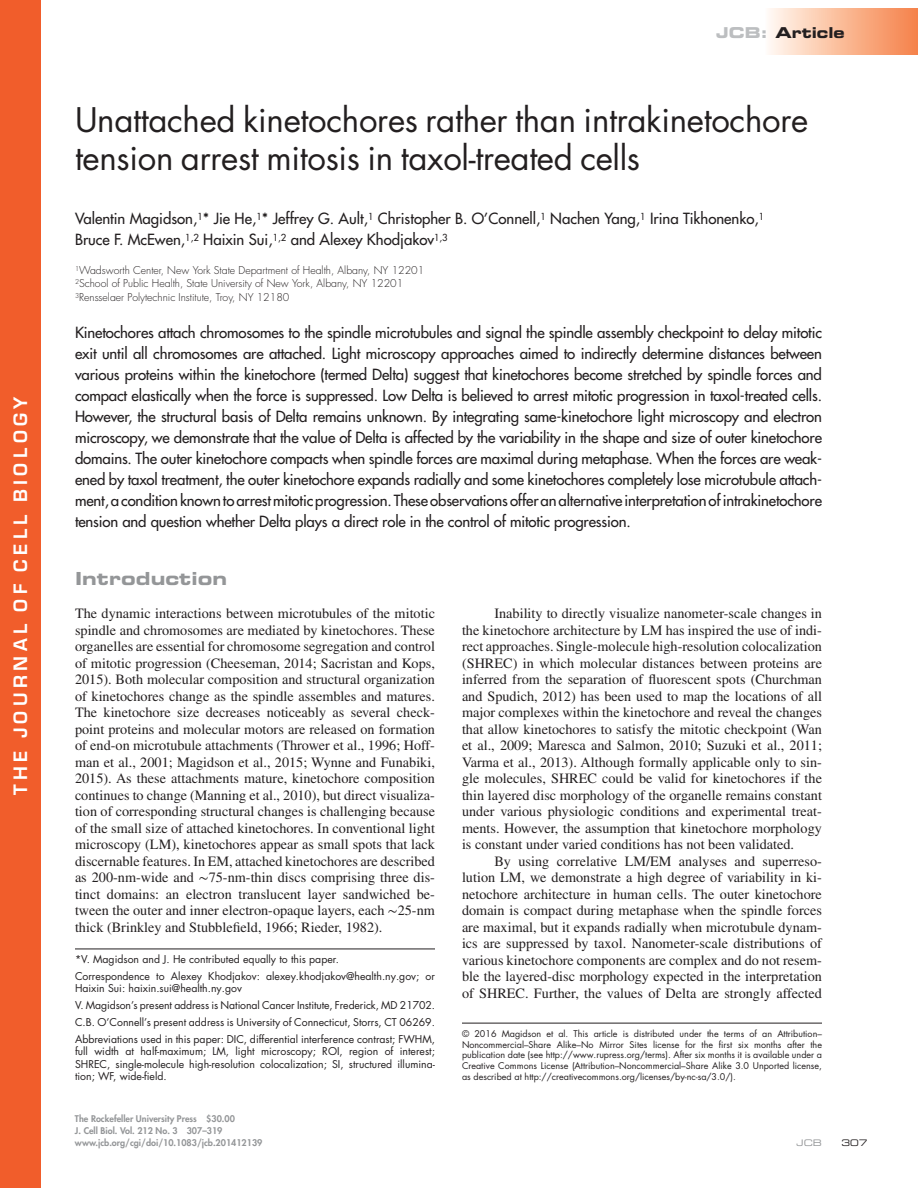
<style>
.page{position:relative;width:918px;height:1188px;background:#fff}
.page>*{position:absolute;margin:0;border:0;box-sizing:border-box;transform-origin:0 0}
.t1{font:33px/38.2px "Futura Std";letter-spacing:-.01em;color:#231f20}
.t2{font:600 18px "Eurostile";letter-spacing:.25em;color:#fff}
.t3{font:18px "Eurostile LT Std Bold Ex 2";letter-spacing:.005em;color:#949698}
.t4{font:500 15px/21px "Futura Std";color:#231f20;text-align:justify}
.t5{font:15px "Eurostile LT Std Bold Ex 2";color:#231f20}
.t6{font:14.25px/16.5px "Times LT Std";color:#231f20;text-align:justify}
.t7{font:10.5px/16.8px "Futura Std";color:#231f20}
.t8{font:300 10.5px/13.5px "Futura Std";color:#231f20}
.t9{font:9px/10.8px "Futura Std";color:#231f20;text-align:justify}
.t10{font:800 9px/12px "Futura Std";color:#949698}
.t11{font:9px "Eurostile LT Std Ex 2";color:#949698}
.t12{font:9px "Eurostile LT Std Ex 2";color:#231f20}
.s1{color:#bcbec0}
.s2{font-family:"STIX General"}
</style>
<div class="page">
<div style="left:763px;top:8px;width:155px;height:47px;background:linear-gradient(to right,#fffcf5,#f58045)"></div>
<hr style="left:462px;top:1023px;width:360px;height:1px;background:#231f20">
<hr style="left:75px;top:949px;width:360px;height:1px;background:#231f20">
<div style="left:0;top:0;width:40px;height:1188px;background:#f15d2b"></div>
<p class="t2" style="left:13px;top:795px;width:400px;rotate:-90deg">THE JOURNAL OF CELL BIOLOGY</p>
<p class="t5" style="left:716px;top:22px;width:130px"><span class="s1">JCB:</span> Article</p>
<h1 class="t1" style="left:75px;top:101px;width:735px">Unattached kinetochores rather than intrakinetochore tension arrest mitosis in taxol-treated cells</h1>
<p class="t4" style="left:75px;top:209px;width:691px">Valentin Magidson,<sup>1</sup>* Jie He,<sup>1</sup>* Jeffrey G. Ault,<sup>1</sup> Christopher B. O’Connell,<sup>1</sup> Nachen Yang,<sup>1</sup> Irina Tikhonenko,<sup>1<br></sup>Bruce F. McEwen,<sup>1,2</sup> Haixin Sui,<sup>1,2</sup> and Alexey Khodjakov<sup>1,3</sup></p>
<p class="t8" style="left:75px;top:264px;width:351px"><sup>1</sup>Wadsworth Center, New York State Department of Health, Albany, NY 12201<br><sup>2</sup>School of Public Health, State University of New York, Albany, NY 12201<br><sup>3</sup>Rensselaer Polytechnic Institute, Troy, NY 12180</p>
<p class="t4" style="left:75px;top:322px;width:749px">Kinetochores attach chromosomes to the spindle microtubules and signal the spindle assembly checkpoint to delay mitotic exit until all chromosomes are attached. Light microscopy approaches aimed to indirectly determine distances between various proteins within the kinetochore (termed Delta) suggest that kinetochores become stretched by spindle forces and compact elastically when the force is suppressed. Low Delta is believed to arrest mitotic progression in taxol-treated cells.<br>However, the structural basis of Delta remains unknown. By integrating same-kinetochore light microscopy and electron microscopy, we demonstrate that the value of Delta is affected by the variability in the shape and size of outer kinetochore domains. The outer kinetochore compacts when spindle forces are maximal during metaphase. When the forces are weak&shy;ened by taxol treatment, the outer kinetochore expands radially and some kinetochores completely lose microtubule attach&shy;ment, a condition known to arrest mitotic progression. These observations offer an alternative interpretation of intrakinetochore tension and question whether Delta plays a direct role in the control of mitotic progression.</p>
<p class="t3" style="left:75px;top:566px;width:154px">Introduction</p>
<p class="t6" style="left:75px;top:605px;width:362px">The dynamic interactions between microtubules of the mitotic spindle and chromosomes are mediated by kinetochores. These organelles are essential for chromosome segregation and control of mitotic progression (Cheeseman, 2014; Sacristan and Kops, 2015). Both molecular composition and structural organization of kinetochores change as the spindle assembles and matures.<br>The kinetochore size decreases noticeably as several check&shy;point proteins and molecular motors are released on formation of end-on microtubule attachments (Thrower et al., 1996; Hoff&shy;man et al., 2001; Magidson et al., 2015; Wynne and Funabiki, 2015). As these attachments mature, kinetochore composition continues to change (Manning et al., 2010), but direct visualiza&shy;tion of corresponding structural changes is challenging because of the small size of attached kinetochores. In conventional light microscopy (LM), kinetochores appear as small spots that lack discernable features. In EM, attached kinetochores are described as 200-nm-wide and <span class="s2">∼</span>75-nm-thin discs comprising three dis&shy;tinct domains: an electron translucent layer sandwiched be&shy;tween the outer and inner electron-opaque layers, each <span class="s2">∼</span>25-nm thick (Brinkley and Stubblefield, 1966; Rieder, 1982).</p>
<p class="t6" style="left:462px;top:605px;width:362px;text-indent:32px">Inability to directly visualize nanometer-scale changes in the kinetochore architecture by LM has inspired the use of indi&shy;rect approaches. Single-molecule high-resolution colocalization (SHREC) in which molecular distances between proteins are inferred from the separation of fluorescent spots (Churchman and Spudich, 2012) has been used to map the locations of all major complexes within the kinetochore and reveal the changes that allow kinetochores to satisfy the mitotic checkpoint (Wan et al., 2009; Maresca and Salmon, 2010; Suzuki et al., 2011; Varma et al., 2013). Although formally applicable only to sin&shy;gle molecules, SHREC could be valid for kinetochores if the thin layered disc morphology of the organelle remains constant under various physiologic conditions and experimental treat&shy;ments. However, the assumption that kinetochore morphology is constant under varied conditions has not been validated.</p>
<p class="t6" style="left:462px;top:852px;width:362px;text-indent:32px">By using correlative LM/EM analyses and superreso&shy;lution LM, we demonstrate a high degree of variability in ki&shy;netochore architecture in human cells. The outer kinetochore domain is compact during metaphase when the spindle forces are maximal, but it expands radially when microtubule dynam&shy;ics are suppressed by taxol. Nanometer-scale distributions of various kinetochore components are complex and do not resem&shy;ble the layered-disc morphology expected in the interpretation of SHREC. Further, the values of Delta are strongly affected</p>
<p class="t7" style="left:75px;top:951px;width:362px">*V. Magidson and J. He contributed equally to this paper.<br>Correspondence to Alexey Khodjakov: alexey.khodjakov@health.ny.gov; or</p>
<p class="t7" style="left:75px;top:980px;width:362px">Haixin Sui: haixin.sui@health.ny.gov<br>V. Magidson’s present address is National Cancer Institute, Frederick, MD 21702.<br>C.B. O’Connell’s present address is University of Connecticut, Storrs, CT 06269.<br>Abbreviations used in this paper: DIC, differential interference contrast; FWHM,</p>
<p class="t7" style="left:75px;top:1045px;width:362px;line-height:12.5px;text-align:justify">full width at half-maximum; LM, light microscopy; ROI, region of interest; SHREC, single-molecule high-resolution colocalization; SI, structured illumina&shy;tion; WF, wide-field.</p>
<p class="t9" style="left:462px;top:1028px;width:362px">© 2016 Magidson et al. This article is distributed under the terms of an Attribution– Noncommercial–Share Alike–No Mirror Sites license for the first six months after the publication date (see http://www.rupress.org/terms). After six months it is available under a Creative Commons License (Attribution–Noncommercial–Share Alike 3.0 Unported license, as described at http://creativecommons.org/licenses/by-nc-sa/3.0/).</p>
<p class="t10" style="left:75px;top:1112px;width:189px">The Rockefeller University Press $30.00<br>J. Cell Biol. Vol. 212 No. 3 307–319 www.jcb.org/cgi/doi/10.1083/jcb.201412139</p>
<p class="t11" style="left:796px;top:1136px;width:27px">JCB</p>
<p class="t12" style="left:842px;top:1136px;width:28px">307</p>
</div>
